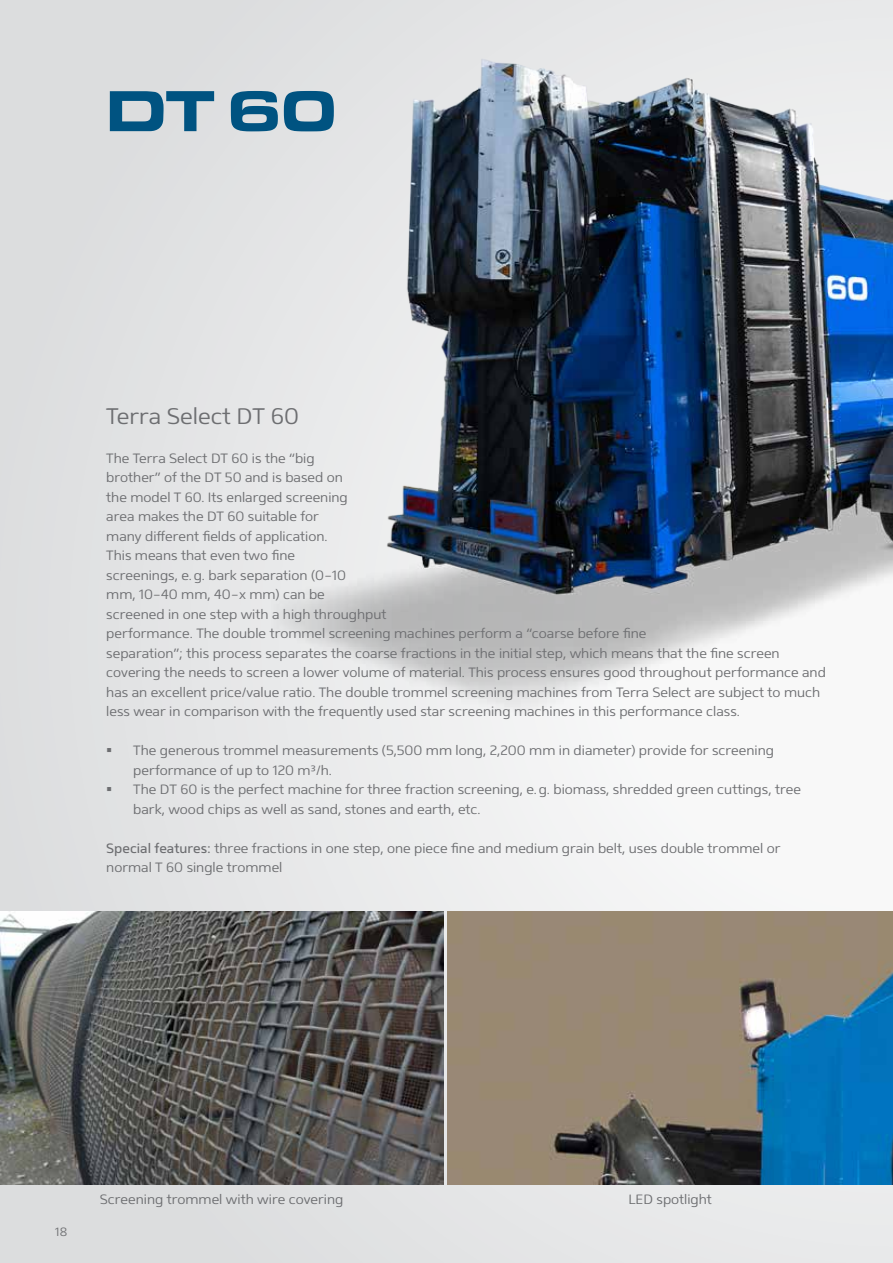
<style>
.page{position:relative;width:893px;height:1263px;background:#fff}
.page>*{position:absolute;margin:0;border:0;box-sizing:border-box;transform-origin:0 0}
.t1{font:700 expanded 60px "Eurostile MN";color:#005381}
.t2{font:300 22.5px "Mentone";color:#6d6e71}
.t3{font:300 13.5px/19.5px "Mentone";color:#6d6e71}
.t4{font:300 12px "Mentone";color:#6d6e71}
.s1{font-weight:400}
</style>
<div class="page">
<div style="left:0;top:0;width:893px;height:1263px;background:linear-gradient(to right,#dcddde,#f4f5f5)"></div>
<img style="left:167px;top:0;width:726px;height:780px">
<img style="left:0;top:911px;width:443px;height:273px">
<img style="left:447px;top:911px;width:446px;height:273px">
<svg style="left:107px;top:748px;width:4px;height:4px"></svg>
<svg style="left:107px;top:787px;width:4px;height:4px"></svg>
<h1 class="t1" style="left:106px;top:77px;width:231px">DT 60</h1>
<h2 class="t2" style="left:106px;top:402px;width:194px">Terra Select DT 60</h2>
<p class="t3" style="left:106px;top:448px;width:721px">The Terra Select DT 60 is the “big<br>brother” of the DT 50 and is based on<br>the model T 60. Its enlarged screening<br>area makes the DT 60 suitable for<br>many different fields of application.<br>This means that even two fine<br>screenings, e.g. bark separation (0–10<br>mm, 10–40 mm, 40–x mm) can be<br>screened in one step with a high throughput<br>performance. The double trommel screening machines perform a “coarse before fine<br>separation”; this process separates the coarse fractions in the initial step, which means that the fine screen covering the needs to screen a lower volume of material. This process ensures good throughout performance and has an excellent price/value ratio. The double trommel screening machines from Terra Select are subject to much less wear in comparison with the frequently used star screening machines in this performance class.</p>
<p class="t3" style="left:133px;top:741px;width:669px">The generous trommel measurements (5,500 mm long, 2,200 mm in diameter) provide for screening performance of up to 120 m³/h.<br>The DT 60 is the perfect machine for three fraction screening, e.g. biomass, shredded green cuttings, tree bark, wood chips as well as sand, stones and earth, etc.</p>
<p class="t3" style="left:106px;top:838px;width:676px"><span class="s1">Special features:</span> three fractions in one step, one piece fine and medium grain belt, uses double trommel or normal T 60 single trommel</p>
<p class="t4" style="left:55px;top:1224px;width:14px">18</p>
<p class="t3" style="left:100px;top:1189px;width:245px">Screening trommel with wire covering</p>
<p class="t3" style="left:628px;top:1189px;width:85px">LED spotlight</p>
</div>
